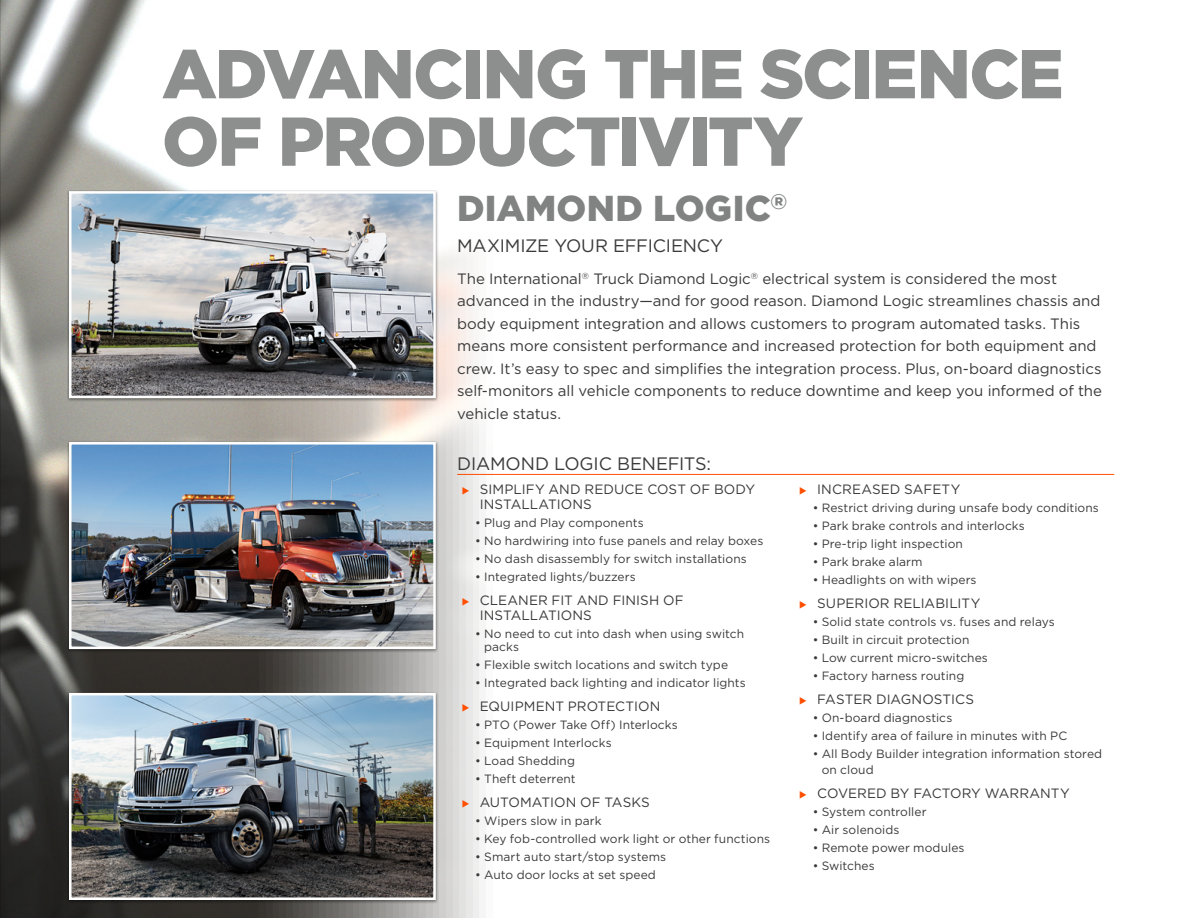
<style>
.page{position:relative;width:1188px;height:918px;background:#fff}
.page>*{position:absolute;margin:0;border:0;box-sizing:border-box;transform-origin:0 0}
.t1{font:900 69px/67.5px "Gotham";letter-spacing:-.03em;color:#818383}
.t2{font:900 36px "Gotham";letter-spacing:.005em;color:#818383}
.t3{font:18px "Gotham";letter-spacing:-.01em;color:#393a39}
.t4{font:15px/22.5px "Gotham";letter-spacing:-.005em;color:#393a39}
.t5{font:13.5px/15px "Gotham";letter-spacing:.005em;color:#393a39}
.t6{font:12px/13.5px "Gotham";letter-spacing:.005em;color:#393a39}
.s1{color:#ff4e00}
</style>
<div class="page">
<img style="left:1px;top:0;width:498px;height:918px">
<hr style="left:457px;top:474px;width:657px;height:1px;background:#ff4e00">
<div style="left:67px;top:190px;width:372px;height:212px;background:#000;opacity:.45"></div>
<img style="left:73px;top:195px;width:359px;height:199px">
<div style="left:69px;top:191px;width:367px;height:207px;border:3px solid #fff"></div>
<div style="left:67px;top:441px;width:372px;height:212px;background:#000;opacity:.45"></div>
<img style="left:73px;top:446px;width:359px;height:199px">
<div style="left:69px;top:442px;width:367px;height:207px;border:3px solid #fff"></div>
<div style="left:67px;top:692px;width:372px;height:212px;background:#000;opacity:.45"></div>
<img style="left:73px;top:697px;width:359px;height:199px">
<div style="left:69px;top:693px;width:367px;height:207px;border:3px solid #fff"></div>
<svg style="left:0;top:0;width:1px;height:918px"></svg>
<h1 class="t1" style="left:162px;top:38px;width:903px">ADVANCING THE SCIENCE<br>OF PRODUCTIVITY</h1>
<h2 class="t2" style="left:457px;top:187px;width:332px">DIAMOND LOGIC<sup>®</sup></h2>
<h3 class="t3" style="left:457px;top:236px;width:267px">MAXIMIZE YOUR EFFICIENCY</h3>
<p class="t4" style="left:457px;top:267px;width:646px">The International<sup>®</sup> Truck Diamond Logic<sup>®</sup> electrical system is considered the most advanced in the industry—and for good reason. Diamond Logic streamlines chassis and body equipment integration and allows customers to program automated tasks. This means more consistent performance and increased protection for both equipment and crew. It’s easy to spec and simplifies the integration process. Plus, on-board diagnostics self-monitors all vehicle components to reduce downtime and keep you informed of the vehicle status.</p>
<h3 class="t3" style="left:457px;top:453px;width:255px">DIAMOND LOGIC BENEFITS:</h3>
<p class="t5" style="left:480px;top:481px;width:277px;text-indent:-18px"><span class="s1">◆</span> SIMPLIFY AND REDUCE COST OF BODY<br>INSTALLATIONS</p>
<p class="t6" style="left:475px;top:515px;width:170px">• Plug and Play components</p>
<p class="t6" style="left:475px;top:533px;width:290px">• No hardwiring into fuse panels and relay boxes</p>
<p class="t6" style="left:475px;top:551px;width:273px">• No dash disassembly for switch installations</p>
<p class="t6" style="left:475px;top:569px;width:162px">• Integrated lights/buzzers</p>
<p class="t5" style="left:480px;top:592px;width:205px;text-indent:-18px"><span class="s1">◆</span> CLEANER FIT AND FINISH OF<br>INSTALLATIONS</p>
<p class="t6" style="left:484px;top:626px;width:262px;text-indent:-9px">• No need to cut into dash when using switch packs</p>
<p class="t6" style="left:475px;top:658px;width:254px">• Flexible switch locations and switch type</p>
<p class="t6" style="left:475px;top:676px;width:272px">• Integrated back lighting and indicator lights</p>
<p class="t5" style="left:462px;top:699px;width:200px"><span class="s1">◆</span> EQUIPMENT PROTECTION</p>
<p class="t6" style="left:475px;top:718px;width:204px">• PTO (Power Take Off) Interlocks</p>
<p class="t6" style="left:475px;top:736px;width:138px">• Equipment Interlocks</p>
<p class="t6" style="left:475px;top:754px;width:101px">• Load Shedding</p>
<p class="t6" style="left:475px;top:772px;width:102px">• Theft deterrent</p>
<p class="t5" style="left:462px;top:795px;width:190px"><span class="s1">◆</span> AUTOMATION OF TASKS</p>
<p class="t6" style="left:475px;top:814px;width:128px">• Wipers slow in park</p>
<p class="t6" style="left:475px;top:832px;width:296px">• Key fob-controlled work light or other functions</p>
<p class="t6" style="left:475px;top:850px;width:193px">• Smart auto start/stop systems</p>
<p class="t6" style="left:475px;top:868px;width:182px">• Auto door locks at set speed</p>
<p class="t5" style="left:799px;top:481px;width:163px"><span class="s1">◆</span> INCREASED SAFETY</p>
<p class="t6" style="left:813px;top:500px;width:288px">• Restrict driving during unsafe body conditions</p>
<p class="t6" style="left:813px;top:518px;width:214px">• Park brake controls and interlocks</p>
<p class="t6" style="left:813px;top:536px;width:152px">• Pre-trip light inspection</p>
<p class="t6" style="left:813px;top:554px;width:111px">• Park brake alarm</p>
<p class="t6" style="left:813px;top:572px;width:165px">• Headlights on with wipers</p>
<p class="t5" style="left:799px;top:595px;width:183px"><span class="s1">◆</span> SUPERIOR RELIABILITY</p>
<p class="t6" style="left:813px;top:614px;width:244px">• Solid state controls vs. fuses and relays</p>
<p class="t6" style="left:813px;top:632px;width:158px">• Built in circuit protection</p>
<p class="t6" style="left:813px;top:650px;width:177px">• Low current micro-switches</p>
<p class="t6" style="left:813px;top:668px;width:153px">• Factory harness routing</p>
<p class="t5" style="left:799px;top:691px;width:177px"><span class="s1">◆</span> FASTER DIAGNOSTICS</p>
<p class="t6" style="left:813px;top:710px;width:141px">• On-board diagnostics</p>
<p class="t6" style="left:813px;top:728px;width:256px">• Identify area of failure in minutes with PC</p>
<p class="t6" style="left:822px;top:745px;width:282px;line-height:16.5px;text-indent:-9px">• All Body Builder integration information stored on cloud</p>
<p class="t5" style="left:799px;top:786px;width:272px"><span class="s1">◆</span> COVERED BY FACTORY WARRANTY</p>
<p class="t6" style="left:813px;top:805px;width:115px">• System controller</p>
<p class="t6" style="left:813px;top:823px;width:88px">• Air solenoids</p>
<p class="t6" style="left:813px;top:841px;width:153px">• Remote power modules</p>
<p class="t6" style="left:813px;top:859px;width:64px">• Switches</p>
</div>
